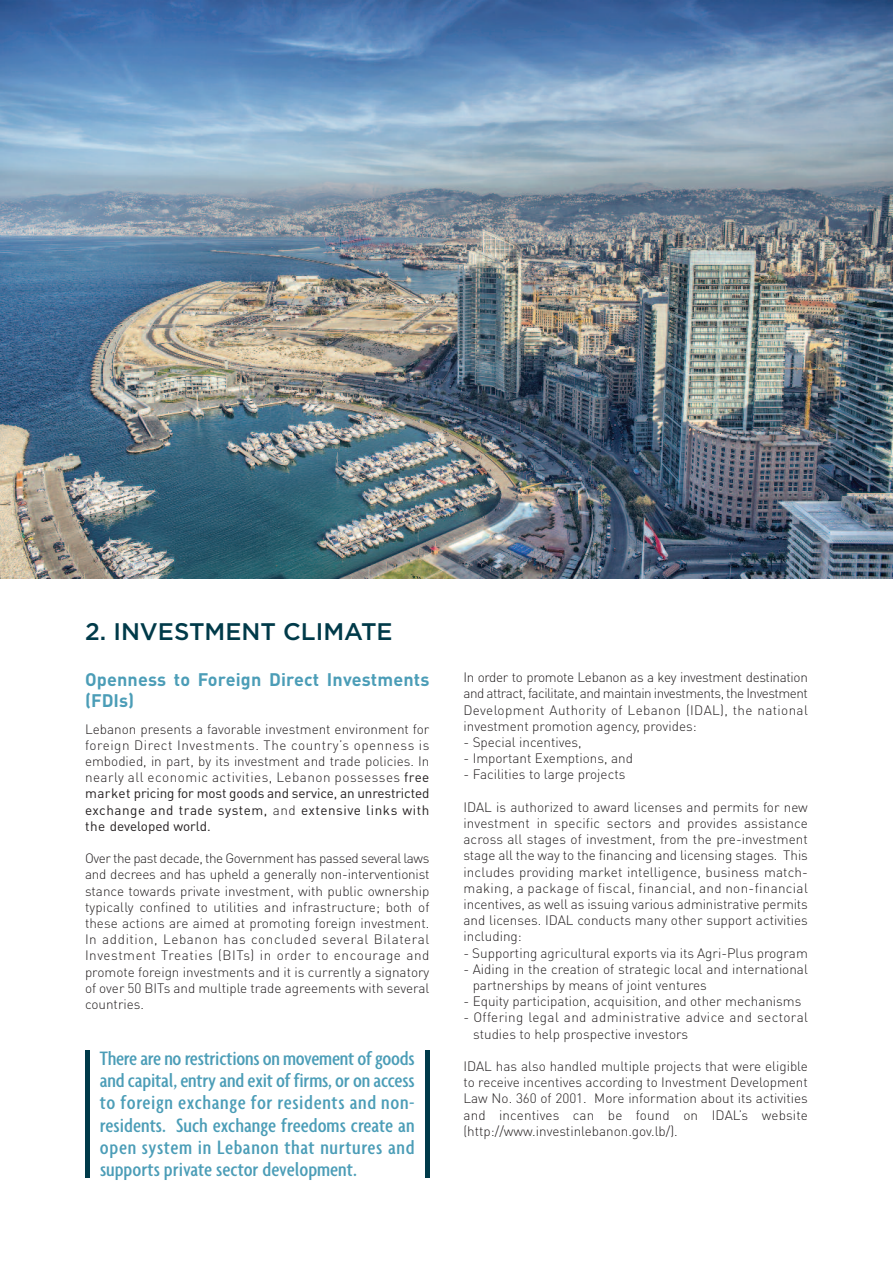
<style>
.page{position:relative;width:893px;height:1263px;background:#fff}
.page>*{position:absolute;margin:0;border:0;box-sizing:border-box;transform-origin:0 0}
.t1{font:500 24px "Gotham";color:#003a49}
.t2{font:500 extra-condensed 21px/22.2px "Agenda";color:#4b9db7;text-align:justify;scale:1.2 1}
.t3{font:700 18px/21.6px "DIN Pro";letter-spacing:.01em;color:#4b9db7}
.t4{font:300 13.5px/16.2px "DIN Pro";color:#231f20;text-align:justify}
.t5{font:300 13.5px/16.2px "DIN Pro";letter-spacing:.02em;color:#231f20}
.s1{font-weight:400}
</style>
<div class="page">
<img style="left:0;top:0;width:892px;height:578px">
<hr style="left:85px;top:1050px;width:4px;height:127px;background:#003a49">
<hr style="left:425px;top:1050px;width:4px;height:127px;background:#003a49">
<h1 class="t1" style="left:85px;top:618px;width:309px">2. INVESTMENT CLIMATE</h1>
<h3 class="t3" style="left:85px;top:670px;width:346px">Openness to Foreign Direct Investments (FDIs)</h3>
<p class="t4" style="left:85px;top:722px;width:346px">Lebanon presents a favorable investment environment for foreign Direct Investments. The country’s openness is embodied, in part, by its investment and trade policies. In nearly all economic activities, Lebanon possesses <span class="s1">free market pricing for most goods and service, an unrestricted exchange and trade system,</span> and <span class="s1">extensive links with the developed world.</span></p>
<p class="t4" style="left:85px;top:852px;width:346px">Over the past decade, the Government has passed several laws and decrees and has upheld a generally non-interventionist stance towards private investment, with public ownership typically confined to utilities and infrastructure; both of these actions are aimed at promoting foreign investment.<br>In addition, Lebanon has concluded several Bilateral Investment Treaties (BITs) in order to encourage and promote foreign investments and it is currently a signatory of over 50 BITs and multiple trade agreements with several countries.</p>
<p class="t2" style="left:100px;top:1046px;width:264px">Therearenorestrictionsonmovementofgoods andcapital,entryandexitof firms,oronaccess to foreign exchange for residents and non&shy;residents. Such exchange freedoms create an open system in Lebanon that nurtures and supports private sector development.</p>
<p class="t4" style="left:463px;top:671px;width:346px">In order to promote Lebanon as a key investment destination and attract, facilitate, and maintain investments, the Investment Development Authority of Lebanon (IDAL), the national investment promotion agency, provides:</p>
<p class="t4" style="left:463px;top:736px;width:120px">- Special incentives,</p>
<p class="t4" style="left:463px;top:752px;width:171px">- Important Exemptions, and</p>
<p class="t4" style="left:463px;top:768px;width:163px">- Facilities to large projects</p>
<p class="t4" style="left:463px;top:800px;width:346px">IDAL is authorized to award licenses and permits for new investment in specific sectors and provides assistance across all stages of investment, from the pre-investment stage all the way to the financing and licensing stages. This includes providing market intelligence, business match&shy;making, a package of fiscal, financial, and non-financial incentives, as well as issuing various administrative permits and licenses. IDAL conducts many other support activities including:</p>
<p class="t4" style="left:463px;top:946px;width:346px">- Supporting agricultural exports via its Agri-Plus program</p>
<p class="t4" style="left:473px;top:962px;width:337px;text-indent:-9px">- Aiding in the creation of strategic local and international partnerships by means of joint ventures</p>
<p class="t4" style="left:463px;top:995px;width:339px">- Equity participation, acquisition, and other mechanisms</p>
<p class="t5" style="left:473px;top:1011px;width:336px;text-indent:-10px">- Offering legal and administrative advice and sectoral studies to help prospective investors</p>
<p class="t4" style="left:463px;top:1060px;width:346px">IDAL has also handled multiple projects that were eligible to receive incentives according to Investment Development Law No. 360 of 2001. More information about its activities and incentives can be found on IDAL’s website (http://www.investinlebanon.gov.lb/).</p>
</div>
